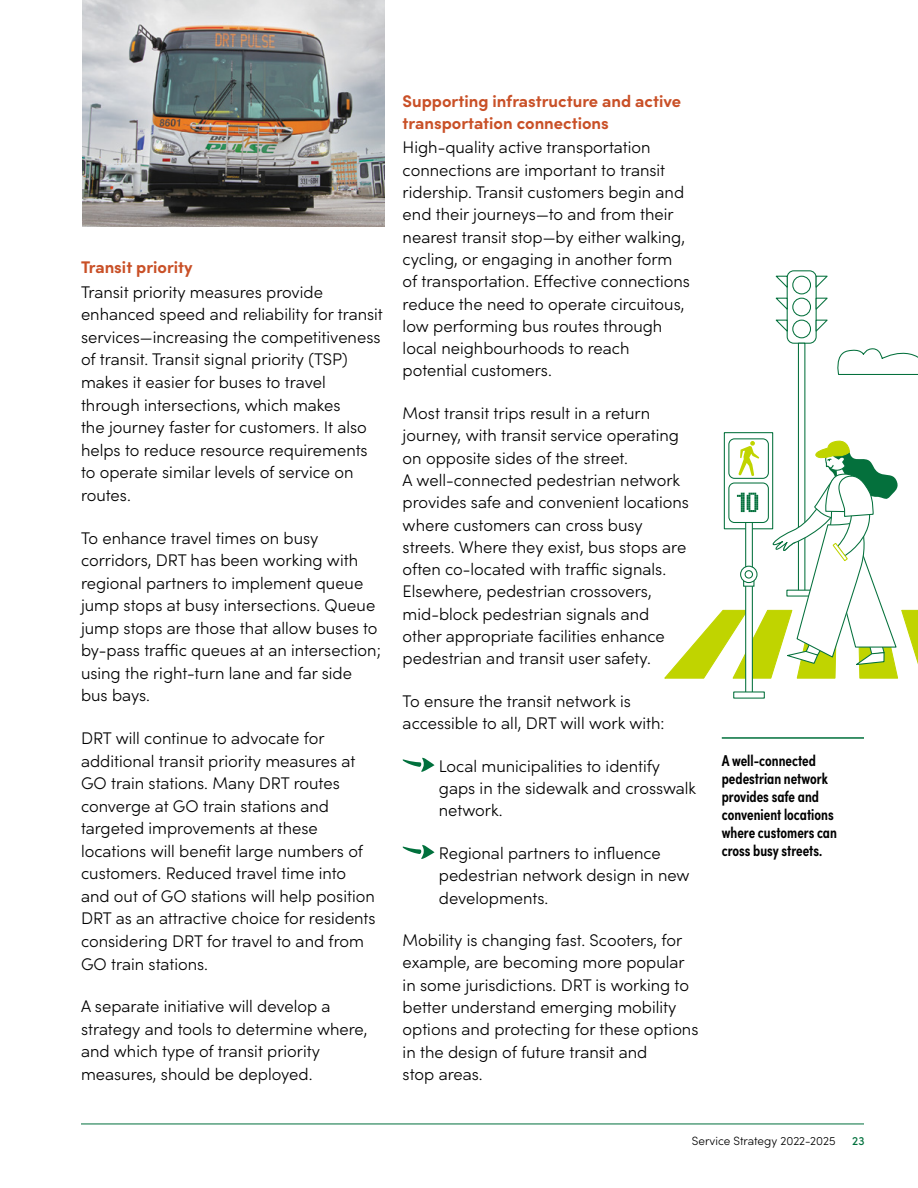
<style>
.page{position:relative;width:918px;height:1188px;background:#fff}
.page>*{position:absolute;margin:0;border:0;box-sizing:border-box;transform-origin:0 0}
.BODY_Sophia_Alternat{font:300 16.8px/22.4px "Sofia Pro";color:#000}
.H3-Sub-Head_-_Red{font:700 16.8px/22.4px "Sofia Pro";color:#c95027}
.t1{font:600 15.75px/18px "Sofia Pro Condensed";color:#000}
.t2{font:300 12px "Sofia Pro";color:#000}
.t3{font:500 12px "Sofia Pro";color:#00703c}
</style>
<div class="page">
<img style="left:82px;top:0;width:303px;height:227px">
<svg style="left:403px;top:757px;width:32px;height:15px"></svg>
<svg style="left:403px;top:844px;width:32px;height:15px"></svg>
<div style="left:798px;top:343px;width:7px;height:249px;background:#fff;border:1px solid #04703c"></div>
<div style="left:724px;top:432px;width:49px;height:97px;background:#fff;border:1px solid #04703c"></div>
<div style="left:745px;top:521px;width:8px;height:173px;background:#fff;border:1px solid #04703c"></div>
<svg style="left:733px;top:691px;width:32px;height:8px"></svg>
<div style="left:728px;top:438px;width:41px;height:41px;border:1px solid #04703c;border-radius:6px"></div>
<svg style="left:664px;top:440px;width:254px;height:240px"></svg>
<svg style="left:775px;top:270px;width:143px;height:106px"></svg>
<hr style="left:722px;top:737px;width:142px;height:2px;background:#00703c">
<hr style="left:81px;top:1124px;width:783px;height:1px;background:#00703c">
<h3 class="H3-Sub-Head_-_Red" style="left:81px;top:255px;width:113px">Transit priority</h3>
<p class="BODY_Sophia_Alternat" style="left:81px;top:280px;width:303px">Transit priority measures provide enhanced speed and reliability for transit services—increasing the competitiveness of transit. Transit signal priority (TSP) makes it easier for buses to travel through intersections, which makes<br>the journey faster for customers. It also helps to reduce resource requirements to operate similar levels of service on routes.</p>
<p class="BODY_Sophia_Alternat" style="left:81px;top:525px;width:301px">To enhance travel times on busy corridors, DRT has been working with regional partners to implement queue jump stops at busy intersections. Queue jump stops are those that allow buses to by-pass traffic queues at an intersection; using the right-turn lane and far side bus bays.</p>
<p class="BODY_Sophia_Alternat" style="left:81px;top:726px;width:296px">DRT will continue to advocate for additional transit priority measures at GO train stations. Many DRT routes converge at GO train stations and targeted improvements at these locations will benefit large numbers of customers. Reduced travel time into and out of GO stations will help position DRT as an attractive choice for residents considering DRT for travel to and from GO train stations.</p>
<p class="BODY_Sophia_Alternat" style="left:81px;top:994px;width:288px">A separate initiative will develop a strategy and tools to determine where, and which type of transit priority measures, should be deployed.</p>
<h3 class="H3-Sub-Head_-_Red" style="left:403px;top:88px;width:280px">Supporting infrastructure and active transportation connections</h3>
<p class="BODY_Sophia_Alternat" style="left:403px;top:135px;width:289px">High-quality active transportation connections are important to transit ridership. Transit customers begin and end their journeys—to and from their nearest transit stop—by either walking, cycling, or engaging in another form of transportation. Effective connections reduce the need to operate circuitous, low performing bus routes through local neighbourhoods to reach potential customers.</p>
<p class="BODY_Sophia_Alternat" style="left:403px;top:401px;width:288px">Most transit trips result in a return journey, with transit service operating on opposite sides of the street.<br>A well-connected pedestrian network provides safe and convenient locations where customers can cross busy streets. Where they exist, bus stops are often co-located with traffic signals.<br>Elsewhere, pedestrian crossovers, mid-block pedestrian signals and other appropriate facilities enhance pedestrian and transit user safety.</p>
<p class="BODY_Sophia_Alternat" style="left:403px;top:689px;width:263px">To ensure the transit network is accessible to all, DRT will work with:</p>
<p class="BODY_Sophia_Alternat" style="left:439px;top:754px;width:259px">Local municipalities to identify gaps in the sidewalk and crosswalk network.</p>
<p class="BODY_Sophia_Alternat" style="left:439px;top:841px;width:252px">Regional partners to influence pedestrian network design in new developments.</p>
<p class="BODY_Sophia_Alternat" style="left:403px;top:928px;width:297px">Mobility is changing fast. Scooters, for example, are becoming more popular in some jurisdictions. DRT is working to better understand emerging mobility options and protecting for these options in the design of future transit and<br>stop areas.</p>
<p class="t1" style="left:722px;top:750px;width:117px">A well-connected pedestrian network provides safe and convenient locations where customers can cross busy streets.</p>
<p class="t2" style="left:692px;top:1132px;width:145px">Service Strategy 2022-2025</p>
<p class="t3" style="left:852px;top:1132px;width:14px">23</p>
</div>
